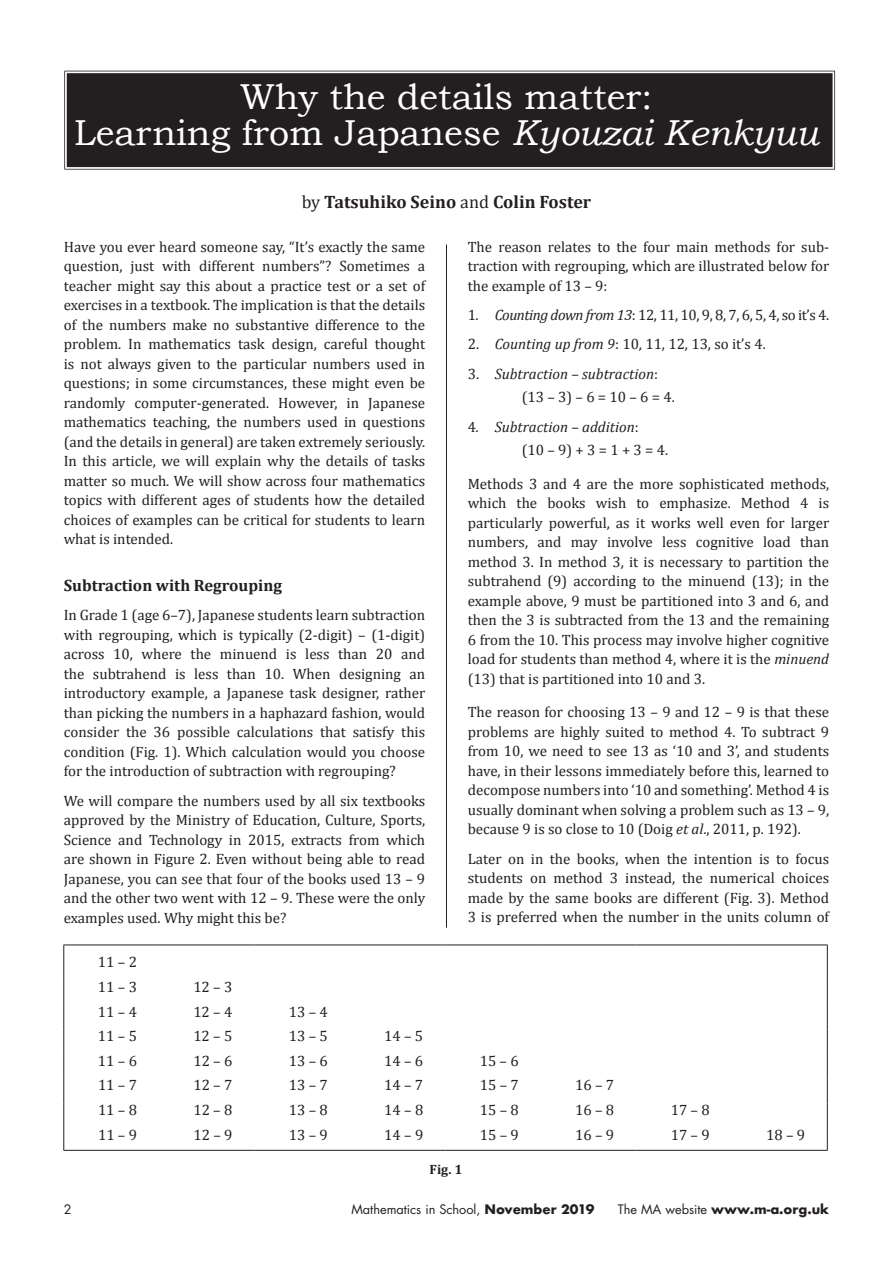
<style>
.page{position:relative;width:893px;height:1263px;background:#fff}
.page>*{position:absolute;margin:0;border:0;box-sizing:border-box;transform-origin:0 0}
.t1{font:36px/36px "Bookman Old Style";color:#fff;text-align:center}
.t2{font:700 18px "Cambria";color:#231f20}
.t3{font:700 16.5px "Cambria";color:#231f20}
.t4{font:15px/19.5px "Cambria";color:#231f20;text-align:justify}
.t5{font:italic 15px/23.7px "Cambria";color:#231f20}
.t6{font:700 13.5px "Cambria";color:#231f20}
.t7{font:12.75px "Futura";color:#231f20}
.t8{font:700 12.75px "Futura";color:#231f20}
.s1{font-style:italic}
.s2{font-weight:400}
.s3{font-style:normal}
.s4{font-weight:700}
</style>
<div class="page">
<div style="left:68px;top:74px;width:763px;height:92px;background:#231f20"></div>
<div style="left:63px;top:70px;width:773px;height:101px;border:1px solid #fff"></div>
<div style="left:65px;top:71px;width:769px;height:98px;border:2px solid #fff"></div>
<hr style="left:446px;top:244px;width:1px;height:683px;background:#231f20">
<hr style="left:63px;top:944px;width:96px;height:1px;background:#231f20">
<hr style="left:63px;top:945px;width:1px;height:35px;background:#231f20">
<hr style="left:159px;top:944px;width:96px;height:1px;background:#231f20">
<hr style="left:255px;top:944px;width:95px;height:1px;background:#231f20">
<hr style="left:350px;top:944px;width:95px;height:1px;background:#231f20">
<hr style="left:445px;top:944px;width:96px;height:1px;background:#231f20">
<hr style="left:541px;top:944px;width:95px;height:1px;background:#231f20">
<hr style="left:636px;top:944px;width:96px;height:1px;background:#231f20">
<hr style="left:732px;top:944px;width:96px;height:1px;background:#231f20">
<hr style="left:827px;top:945px;width:1px;height:35px;background:#231f20">
<svg style="left:63px;top:980px;width:1px;height:170px"></svg>
<svg style="left:827px;top:980px;width:1px;height:170px"></svg>
<hr style="left:63px;top:1150px;width:96px;height:1px;background:#231f20">
<hr style="left:159px;top:1150px;width:96px;height:1px;background:#231f20">
<hr style="left:255px;top:1150px;width:95px;height:1px;background:#231f20">
<hr style="left:350px;top:1150px;width:95px;height:1px;background:#231f20">
<hr style="left:445px;top:1150px;width:96px;height:1px;background:#231f20">
<hr style="left:541px;top:1150px;width:95px;height:1px;background:#231f20">
<hr style="left:636px;top:1150px;width:96px;height:1px;background:#231f20">
<hr style="left:732px;top:1150px;width:96px;height:1px;background:#231f20">
<h1 class="t1" style="left:74px;top:78px;width:746px">Why the details matter:<br>Learning from Japanese <span class="s1">Kyouzai Kenkyuu</span></h1>
<p class="t2" style="left:302px;top:190px;width:291px"><span class="s2">by</span> Tatsuhiko Seino <span class="s2">and</span> Colin Foster</p>
<p class="t4" style="left:64px;top:237px;width:363px">Have you ever heard someone say, “It’s exactly the same question, just with different numbers”? Sometimes a teacher might say this about a practice test or a set of exercises in a textbook. The implication is that the details of the numbers make no substantive difference to the problem. In mathematics task design, careful thought is not always given to the particular numbers used in questions; in some circumstances, these might even be randomly computer-generated. However, in Japanese mathematics teaching, the numbers used in questions (and the details in general) are taken extremely seriously.<br>In this article, we will explain why the details of tasks matter so much. We will show across four mathematics topics with different ages of students how the detailed choices of examples can be critical for students to learn what is intended.</p>
<p class="t3" style="left:64px;top:574px;width:220px">Subtraction with Regrouping</p>
<p class="t4" style="left:64px;top:605px;width:363px">In Grade 1 (age 6–7), Japanese students learn subtraction with regrouping, which is typically (2-digit) – (1-digit) across 10, where the minuend is less than 20 and the subtrahend is less than 10. When designing an introductory example, a Japanese task designer, rather than picking the numbers in a haphazard fashion, would consider the 36 possible calculations that satisfy this condition (Fig. 1). Which calculation would you choose for the introduction of subtraction with regrouping?</p>
<p class="t4" style="left:64px;top:790px;width:363px">We will compare the numbers used by all six textbooks approved by the Ministry of Education, Culture, Sports, Science and Technology in 2015, extracts from which are shown in Figure 2. Even without being able to read Japanese, you can see that four of the books used 13 – 9 and the other two went with 12 – 9. These were the only examples used. Why might this be?</p>
<p class="t4" style="left:98px;top:950px;width:41px;line-height:24.6px">11 – 2<br>11 – 3</p>
<p class="t4" style="left:193px;top:977px;width:41px">12 – 3</p>
<p class="t4" style="left:468px;top:237px;width:363px">The reason relates to the four main methods for sub&shy;traction with regrouping, which are illustrated below for the example of 13 – 9:</p>
<p class="t4" style="left:468px;top:305px;width:363px">1. <span class="s1">Counting down from 13</span>: 12, 11, 10, 9, 8, 7, 6, 5, 4, so it’s 4.</p>
<p class="t4" style="left:468px;top:334px;width:299px">2. <span class="s1">Counting up from 9</span>: 10, 11, 12, 13, so it’s 4.</p>
<p class="t5" style="left:522px;top:361px;width:155px;text-indent:-54px"><span class="s3">3.</span> Subtraction <span class="s3">–</span> subtraction<span class="s3">: (13 – 3) – 6 = 10 – 6 = 4.</span></p>
<p class="t5" style="left:522px;top:414px;width:148px;text-indent:-54px"><span class="s3">4</span>. Subtraction <span class="s3">–</span> addition<span class="s3">:<br>(10 – 9) + 3 = 1 + 3 = 4.</span></p>
<p class="t4" style="left:468px;top:474px;width:363px">Methods 3 and 4 are the more sophisticated methods, which the books wish to emphasize. Method 4 is particularly powerful, as it works well even for larger numbers, and may involve less cognitive load than method 3. In method 3, it is necessary to partition the subtrahend (9) according to the minuend (13); in the example above, 9 must be partitioned into 3 and 6, and then the 3 is subtracted from the 13 and the remaining 6 from the 10. This process may involve higher cognitive load for students than method 4, where it is the <span class="s1">minuend </span>(13) that is partitioned into 10 and 3.</p>
<p class="t4" style="left:468px;top:702px;width:363px">The reason for choosing 13 – 9 and 12 – 9 is that these problems are highly suited to method 4. To subtract 9 from 10, we need to see 13 as ‘10 and 3’, and students have, in their lessons immediately before this, learned to decompose numbers into ‘10 and something’. Method 4 is usually dominant when solving a problem such as 13 – 9, because 9 is so close to 10 (Doig <span class="s1">et al</span>., 2011, p. 192).</p>
<p class="t4" style="left:468px;top:849px;width:363px">Later on in the books, when the intention is to focus students on method 3 instead, the numerical choices made by the same books are different (Fig. 3). Method 3 is preferred when the number in the units column of</p>
<p class="t4" style="left:98px;top:1001px;width:41px">11 – 4</p>
<p class="t4" style="left:193px;top:1001px;width:41px">12 – 4</p>
<p class="t4" style="left:289px;top:1001px;width:41px">13 – 4</p>
<p class="t4" style="left:98px;top:1026px;width:41px">11 – 5</p>
<p class="t4" style="left:193px;top:1026px;width:41px">12 – 5</p>
<p class="t4" style="left:289px;top:1026px;width:41px">13 – 5</p>
<p class="t4" style="left:384px;top:1026px;width:41px">14 – 5</p>
<p class="t4" style="left:98px;top:1051px;width:41px">11 – 6</p>
<p class="t4" style="left:193px;top:1051px;width:41px">12 – 6</p>
<p class="t4" style="left:289px;top:1051px;width:41px">13 – 6</p>
<p class="t4" style="left:384px;top:1051px;width:41px">14 – 6</p>
<p class="t4" style="left:480px;top:1051px;width:41px">15 – 6</p>
<p class="t4" style="left:98px;top:1075px;width:41px">11 – 7</p>
<p class="t4" style="left:193px;top:1075px;width:41px">12 – 7</p>
<p class="t4" style="left:289px;top:1075px;width:41px">13 – 7</p>
<p class="t4" style="left:384px;top:1075px;width:41px">14 – 7</p>
<p class="t4" style="left:480px;top:1075px;width:41px">15 – 7</p>
<p class="t4" style="left:575px;top:1075px;width:41px">16 – 7</p>
<p class="t4" style="left:98px;top:1100px;width:41px">11 – 8</p>
<p class="t4" style="left:193px;top:1100px;width:41px">12 – 8</p>
<p class="t4" style="left:289px;top:1100px;width:41px">13 – 8</p>
<p class="t4" style="left:384px;top:1100px;width:41px">14 – 8</p>
<p class="t4" style="left:480px;top:1100px;width:41px">15 – 8</p>
<p class="t4" style="left:575px;top:1100px;width:41px">16 – 8</p>
<p class="t4" style="left:671px;top:1100px;width:41px">17 – 8</p>
<p class="t4" style="left:98px;top:1125px;width:41px">11 – 9</p>
<p class="t4" style="left:193px;top:1125px;width:41px">12 – 9</p>
<p class="t4" style="left:289px;top:1125px;width:41px">13 – 9</p>
<p class="t4" style="left:384px;top:1125px;width:41px">14 – 9</p>
<p class="t4" style="left:480px;top:1125px;width:41px">15 – 9</p>
<p class="t4" style="left:575px;top:1125px;width:41px">16 – 9</p>
<p class="t4" style="left:671px;top:1125px;width:41px">17 – 9</p>
<p class="t4" style="left:766px;top:1125px;width:41px">18 – 9</p>
<p class="t6" style="left:430px;top:1160px;width:34px">Fig. 1</p>
<p class="t7" style="left:64px;top:1201px;width:9px">2</p>
<p class="t7" style="left:351px;top:1201px;width:244px">Mathematics in School, <span class="s4">November 2019</span></p>
<p class="t8" style="left:618px;top:1200px;width:213px"><span class="s2">The MA website</span> www.m-a.org.uk</p>
</div>
